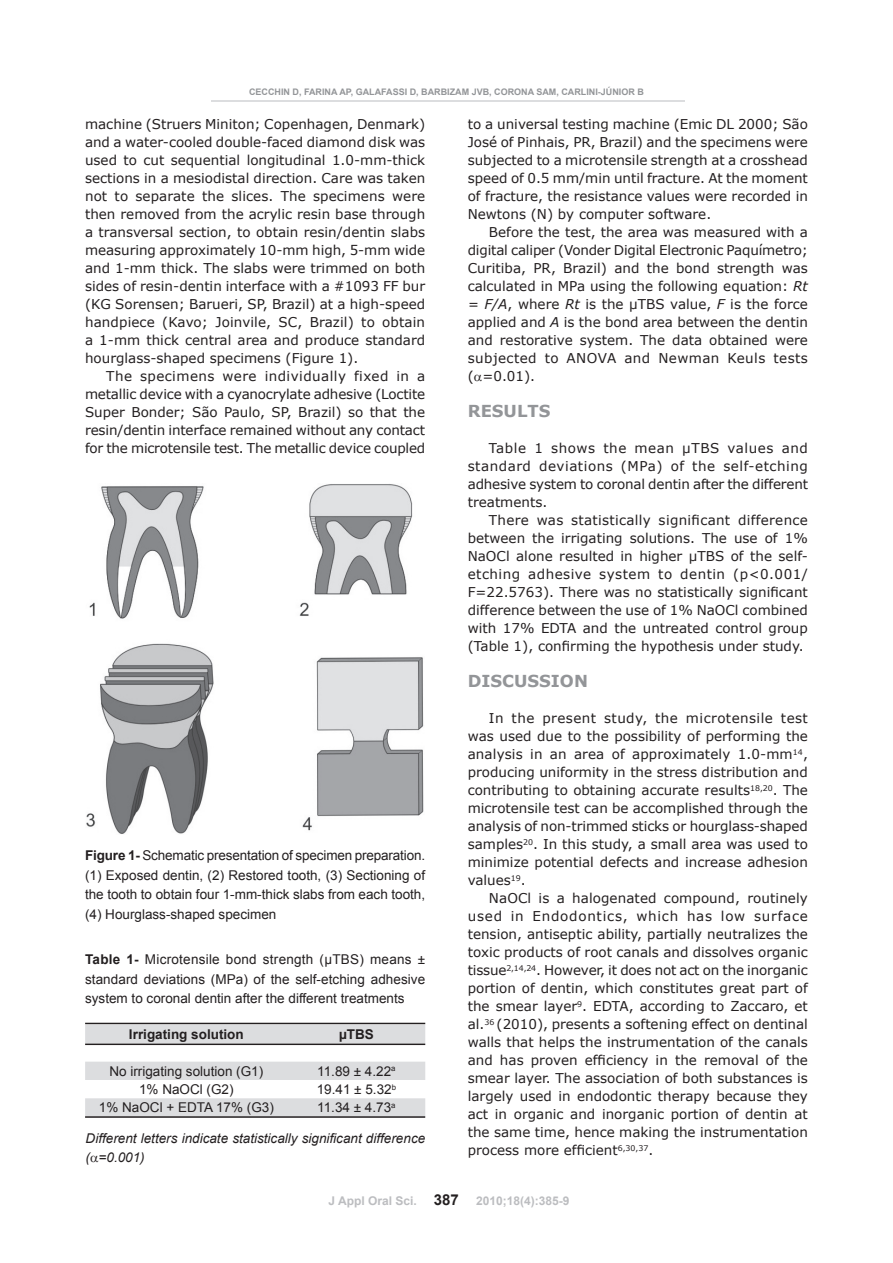
<style>
.page{position:relative;width:893px;height:1263px;background:#fff}
.page>*{position:absolute;margin:0;border:0;box-sizing:border-box;transform-origin:0 0}
.t1{font:700 16.5px "Verdana";color:#939598}
.t2{font:13.5px/18px "Verdana";color:#231f20;text-align:justify}
.t3{font:13.5px/19.5px "Arial";color:#231f20;text-align:justify}
.t4{font:italic 13.5px/19.5px "Arial";color:#231f20}
.t5{font:700 13.5px "Arial";color:#231f20}
.t6{font:700 12px "Arial";color:#bcbdc0}
.t7{font:700 9px "Arial";color:#939598}
.s1{font-weight:700}
.s2{font-style:italic}
.s3{font-size:15px;color:#231f20}
</style>
<div class="page">
<hr style="left:211px;top:100px;width:473px;height:1px;background:#dcdddf">
<svg style="left:85px;top:1025px;width:340px;height:91px"></svg>
<hr style="left:85px;top:1023px;width:340px;height:1px;background:#231f20">
<hr style="left:85px;top:1043px;width:340px;height:2px;background:#231f20">
<hr style="left:85px;top:1116px;width:340px;height:2px;background:#231f20">
<img style="left:86px;top:484px;width:338px;height:350px">
<p class="t7" style="left:249px;top:86px;width:14px">CECCHIN</p>
<p class="t7" style="left:293px;top:86px;width:24px">D, FARINA</p>
<p class="t7" style="left:339px;top:86px;width:30px">AP, GALAFASSI</p>
<p class="t7" style="left:410px;top:86px;width:25px">D, BARBIZAM</p>
<p class="t7" style="left:472px;top:86px;width:37px">JVB, CORONA</p>
<p class="t7" style="left:536px;top:86px;width:38px">SAM, CARLINI</p>
<p class="t7" style="left:598px;top:86px;width:15px">-JÚNIOR</p>
<p class="t7" style="left:637px;top:86px;width:8px">B</p>
<p class="t2" style="left:85px;top:115px;width:342px">machine (Struers Miniton; Copenhagen, Denmark) and a water-cooled double-faced diamond disk was used to cut sequential longitudinal 1.0-mm-thick sections in a mesiodistal direction. Care was taken not to separate the slices. The specimens were then removed from the acrylic resin base through a transversal section, to obtain resin/dentin slabs measuring approximately 10-mm high, 5-mm wide and 1-mm thick. The slabs were trimmed on both sides of resin-dentin interface with a #1093 FF bur (KG Sorensen; Barueri, SP, Brazil) at a high-speed handpiece (Kavo; Joinvile, SC, Brazil) to obtain a 1-mm thick central area and produce standard hourglass-shaped specimens (Figure 1).</p>
<p class="t2" style="left:85px;top:367px;width:342px;text-indent:21px">The specimens were individually fixed in a metallic device with a cyanocrylate adhesive (Loctite Super Bonder; São Paulo, SP, Brazil) so that the resin/dentin interface remained without any contact for the microtensile test. The metallic device coupled</p>
<p class="t3" style="left:85px;top:846px;width:342px"><span class="s1">FIGURE 1-</span> Schematic presentation of specimen preparation. (1) Exposed dentin, (2) Restored tooth, (3) Sectioning of the tooth to obtain four 1-mm-thick slabs from each tooth, (4) Hourglass-shaped specimen</p>
<p class="t3" style="left:85px;top:950px;width:342px"><span class="s1">TABLE 1-</span> Microtensile bond strength (µTBS) means ± standard deviations (MPa) of the self-etching adhesive system to coronal dentin after the different treatments</p>
<p class="t5" style="left:129px;top:1025px;width:116px">IRRIGATING SOLUTION</p>
<p class="t5" style="left:339px;top:1025px;width:36px">ΜTBS</p>
<p class="t3" style="left:109px;top:1061px;width:155px">No irrigating solution (G1)</p>
<p class="t3" style="left:317px;top:1061px;width:80px">11.89 ± 4.22<sup>a</sup></p>
<p class="t3" style="left:139px;top:1080px;width:96px">1% NaOCl (G2)</p>
<p class="t3" style="left:317px;top:1080px;width:81px">19.41 ± 5.32<sup>b</sup></p>
<p class="t3" style="left:99px;top:1098px;width:176px">1% NaOCl + EDTA 17% (G3)</p>
<p class="t3" style="left:317px;top:1098px;width:80px">11.34 ± 4.73<sup>a</sup></p>
<p class="t4" style="left:86px;top:1128px;width:341px">Different letters indicate statistically significant difference ( =0.001)</p>
<p class="t2" style="left:468px;top:115px;width:342px">to a universal testing machine (Emic DL 2000; São José of Pinhais, PR, Brazil) and the specimens were subjected to a microtensile strength at a crosshead speed of 0.5 mm/min until fracture. At the moment of fracture, the resistance values were recorded in Newtons (N) by computer software.</p>
<p class="t2" style="left:468px;top:223px;width:342px;text-indent:21px">Before the test, the area was measured with a digital caliper (Vonder Digital Electronic Paquímetro; Curitiba, PR, Brazil) and the bond strength was calculated in MPa using the following equation: <span class="s2">Rt = F/A</span>, where <span class="s2">Rt</span> is the µTBS value, <span class="s2">F</span> is the force applied and <span class="s2">A</span> is the bond area between the dentin and restorative system. The data obtained were subjected to ANOVA and Newman Keuls tests ( =0.01).</p>
<p class="t1" style="left:468px;top:401px;width:84px">RESULTS</p>
<p class="t2" style="left:468px;top:439px;width:342px;text-indent:21px">Table 1 shows the mean µTBS values and standard deviations (MPa) of the self-etching adhesive system to coronal dentin after the different treatments.</p>
<p class="t2" style="left:468px;top:511px;width:342px;text-indent:21px">There was statistically significant difference between the irrigating solutions. The use of 1% NaOCl alone resulted in higher µTBS of the self&shy;etching adhesive system to dentin (p&lt;0.001/ F=22.5763). There was no statistically significant difference between the use of 1% NaOCl combined with 17% EDTA and the untreated control group (Table 1), confirming the hypothesis under study.</p>
<p class="t1" style="left:468px;top:671px;width:122px">DISCUSSION</p>
<p class="t2" style="left:468px;top:709px;width:342px;text-indent:21px">In the present study, the microtensile test was used due to the possibility of performing the analysis in an area of approximately 1.0-mm<sup>14</sup>, producing uniformity in the stress distribution and contributing to obtaining accurate results<sup>18,20</sup>. The microtensile test can be accomplished through the analysis of non-trimmed sticks or hourglass-shaped samples<sup>20</sup>. In this study, a small area was used to minimize potential defects and increase adhesion values<sup>19</sup>.</p>
<p class="t2" style="left:468px;top:889px;width:342px;text-indent:21px">NaOCl is a halogenated compound, routinely used in Endodontics, which has low surface tension, antiseptic ability, partially neutralizes the toxic products of root canals and dissolves organic tissue<sup>2,14,24</sup>. However, it does not act on the inorganic portion of dentin, which constitutes great part of the smear layer<sup>9</sup>. EDTA, according to Zaccaro, et al.<sup>36</sup> (2010), presents a softening effect on dentinal walls that helps the instrumentation of the canals and has proven efficiency in the removal of the smear layer. The association of both substances is largely used in endodontic therapy because they act in organic and inorganic portion of dentin at the same time, hence making the instrumentation process more efficient<sup>6,30,37</sup>.</p>
<p class="t6" style="left:328px;top:1193px;width:132px">J APPL ORAL SCI. <span class="s3">387</span></p>
<p class="t6" style="left:476px;top:1193px;width:95px">2010;18(4):385-9</p>
</div>
